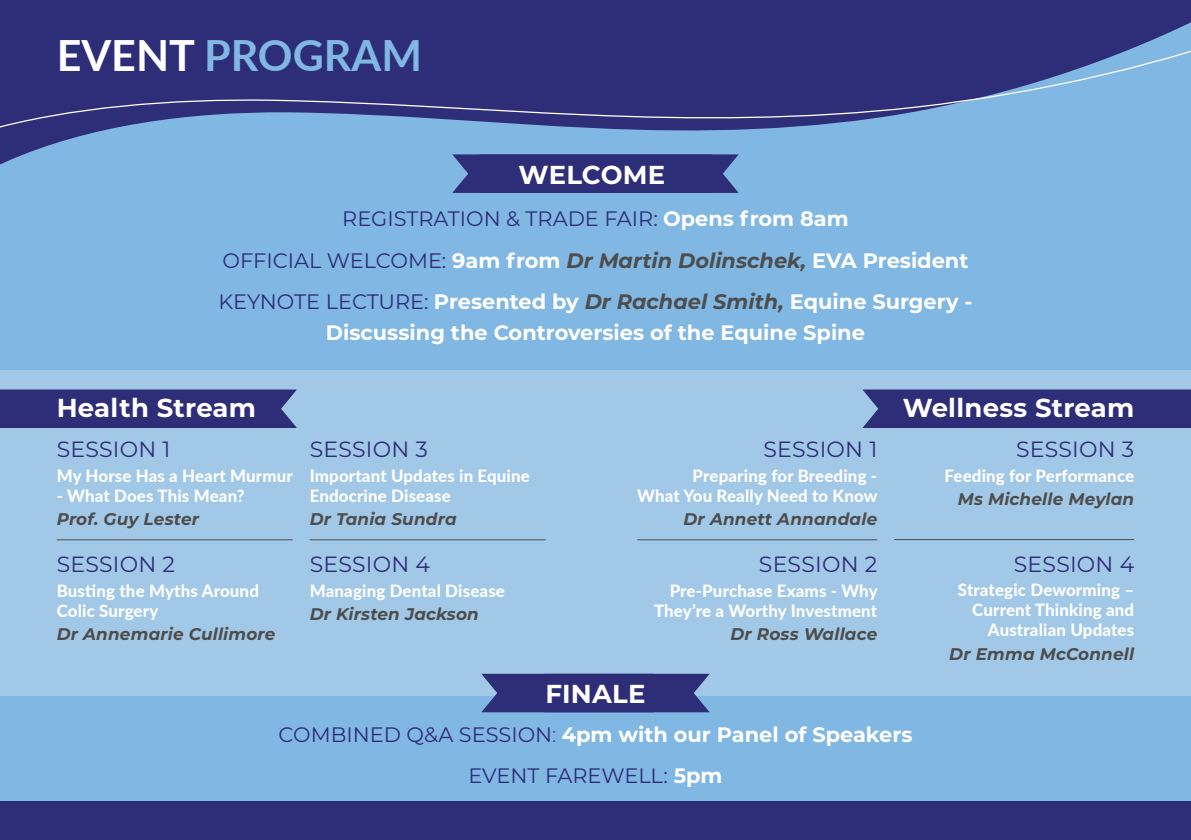
<style>
.page{position:relative;width:1191px;height:840px;background:#fff}
.page>*{position:absolute;margin:0;border:0;box-sizing:border-box;transform-origin:0 0}
.t1{font:700 43px "Lato";color:#81b7e3}
.t2{font:700 26px "Montserrat";letter-spacing:.01em;color:#fff}
.t3{font:22px "Montserrat";letter-spacing:.01em;color:#2e2d78}
.t4{font:700 20.8px/41.6px "Montserrat";color:#fff;text-align:center}
.t5{font:20.8px/41.6px "Montserrat";color:#2e2d78;text-align:center}
.t6{font:800 16.8px/20px "Lato";letter-spacing:.01em;color:#fff;text-align:right}
.t7{font:italic 700 16.8px "Montserrat";letter-spacing:.01em;color:#4d4d4d}
.s1{color:#fff}
.s2{font-weight:400;color:#2e2d78}
.s3{font-style:italic;color:#4d4d4d}
.s4{font-weight:300}
.s5{font-weight:700;color:#fff}
</style>
<div class="page">
<div style="left:0;top:0;width:1191px;height:839px;background:#81b7e3"></div>
<svg style="left:0;top:0;width:1191px;height:165px"></svg>
<svg style="left:0;top:23px;width:1191px;height:110px"></svg>
<div style="left:0;top:370px;width:1191px;height:324px;background:#a2c8e7"></div>
<div style="left:0;top:801px;width:1191px;height:38px;background:#2e2d78"></div>
<div style="left:862px;top:389px;width:329px;height:39px;background:#2e2d78"></div>
<hr style="left:637px;top:539px;width:240px;height:1px;background:#4d4d4d">
<hr style="left:894px;top:539px;width:240px;height:1px;background:#4d4d4d">
<svg style="left:481px;top:673px;width:228px;height:38px;background:#373a81"></svg>
<div style="left:0;top:389px;width:297px;height:39px;background:#2e2d78"></div>
<hr style="left:57px;top:539px;width:236px;height:1px;background:#4d4d4d">
<hr style="left:310px;top:539px;width:235px;height:1px;background:#4d4d4d">
<svg style="left:452px;top:154px;width:286px;height:39px;background:#32357e"></svg>
<h1 class="t1" style="left:57px;top:23px;width:367px"><span class="s1">EVENT</span> PROGRAM</h1>
<h2 class="t2" style="left:518px;top:155px;width:148px">WELCOME</h2>
<p class="t4" style="left:218px;top:196px;width:755px"><span class="s2">REGISTRATION &amp; TRADE FAIR:</span> Opens from 8am<br><span class="s2">OFFICIAL WELCOME:</span> 9am from <span class="s3">Dr Martin Dolinschek,</span> EVA President<br><span class="s2">KEYNOTE LECTURE:</span> Presented by <span class="s3">Dr Rachael Smith,</span> Equine Surgery -</p>
<p class="t4" style="left:326px;top:310px;width:540px">Discussing the Controversies of the Equine Spine</p>
<h2 class="t2" style="left:57px;top:388px;width:201px">Health Stream</h2>
<h3 class="t3" style="left:57px;top:434px;width:115px">SESSION 1</h3>
<p class="t6" style="left:57px;top:465px;width:238px">My Horse Has a Heart Murmur</p>
<p class="t6" style="left:57px;top:485px;width:190px">- What Does This Mean?</p>
<p class="t7" style="left:57px;top:507px;width:144px">Prof. Guy Lester</p>
<h3 class="t3" style="left:57px;top:549px;width:120px">SESSION 2</h3>
<p class="t6" style="left:57px;top:579px;width:204px;text-align:left">Busting the Myths Around<br>Colic Surgery</p>
<p class="t7" style="left:57px;top:621px;width:220px">Dr Annemarie Cullimore</p>
<h3 class="t3" style="left:310px;top:434px;width:120px">SESSION 3</h3>
<p class="t6" style="left:310px;top:465px;width:222px;text-align:left">Important Updates in Equine<br>Endocrine Disease</p>
<p class="t7" style="left:310px;top:507px;width:148px">Dr Tania Sundra</p>
<h3 class="t3" style="left:310px;top:549px;width:122px">SESSION 4</h3>
<p class="t6" style="left:310px;top:579px;width:197px">Managing Dental Disease</p>
<p class="t7" style="left:310px;top:601px;width:171px">Dr Kirsten Jackson</p>
<h3 class="t3" style="left:763px;top:434px;width:115px">SESSION 1</h3>
<p class="t6" style="left:637px;top:465px;width:242px">Preparing for Breeding -<br>What You Really Need to Know</p>
<p class="t7" style="left:683px;top:507px;width:195px">Dr Annett Annandale</p>
<h3 class="t3" style="left:759px;top:549px;width:120px">SESSION 2</h3>
<p class="t6" style="left:654px;top:579px;width:225px">Pre-Purchase Exams - Why<br>They’re a Worthy Investment</p>
<p class="t7" style="left:730px;top:621px;width:148px">Dr Ross Wallace</p>
<h2 class="t2" style="left:902px;top:388px;width:233px">Wellness Stream</h2>
<h3 class="t3" style="left:1016px;top:434px;width:120px">SESSION 3</h3>
<p class="t6" style="left:944px;top:465px;width:191px">Feeding for Performance</p>
<p class="t7" style="left:957px;top:487px;width:178px">Ms Michelle Meylan</p>
<h3 class="t3" style="left:1013px;top:548px;width:122px">SESSION 4</h3>
<p class="t6" style="left:958px;top:578px;width:178px">Strategic Deworming –<br>Current Thinking and<br>Australian Updates</p>
<p class="t7" style="left:949px;top:641px;width:186px">Dr Emma McConnell</p>
<h2 class="t2" style="left:545px;top:674px;width:102px">FINALE</h2>
<p class="t5" style="left:278px;top:712px;width:635px">COMBINED Q&amp;A SESSION<span class="s4">:</span> <span class="s5">4pm with our Panel of Speakers<br></span>EVENT FAREWELL: <span class="s5">5pm</span></p>
</div>
